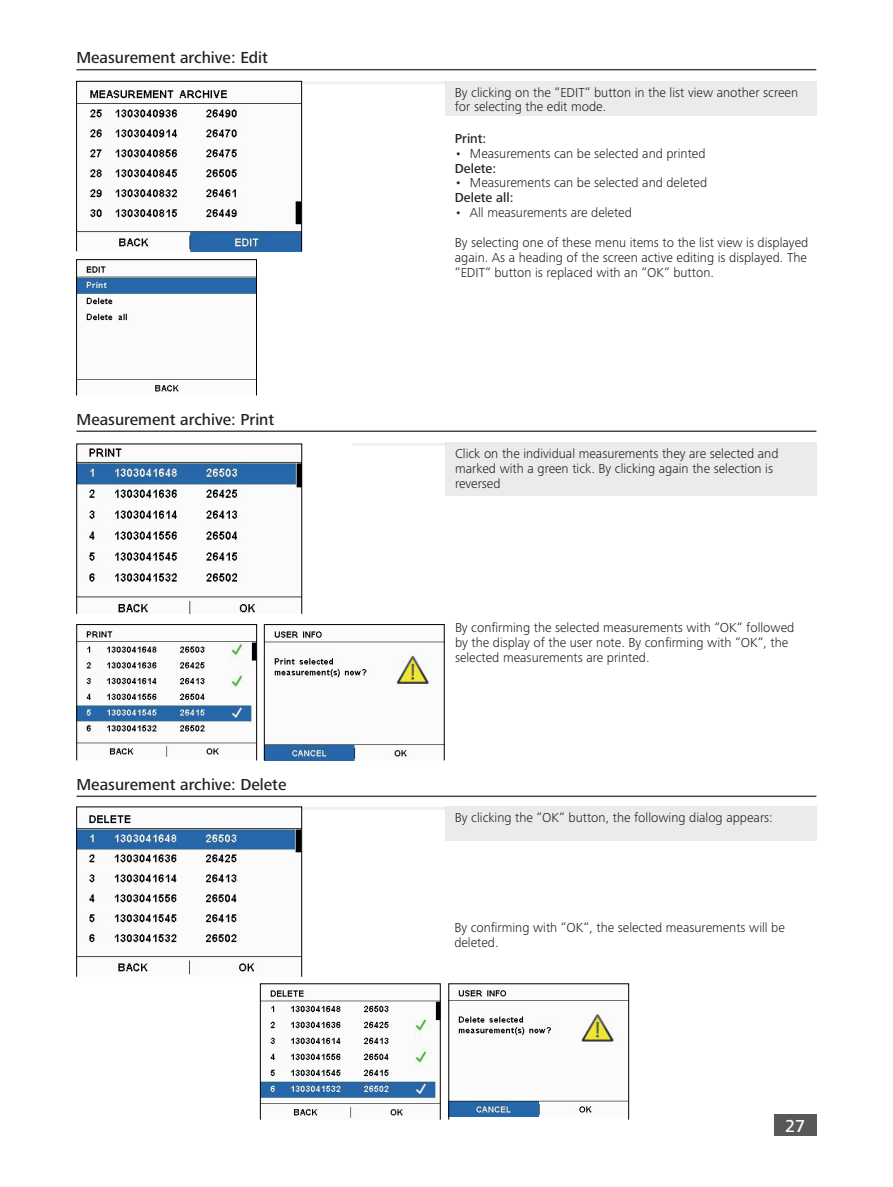
<style>
.page{position:relative;width:893px;height:1187px;background:#fff}
.page>*{position:absolute;margin:0;border:0;box-sizing:border-box;transform-origin:0 0}
.t1{font:500 18px "Frutiger Next IKA";color:#fff}
.t2{font:500 16.5px "Frutiger Next IKA";color:#231f20}
.t3{font:300 13.5px/14.9px "Frutiger Next IKA";color:#231f20}
.t4{font:500 13.5px "Frutiger Next IKA";color:#231f20}
</style>
<div class="page">
<div style="left:774px;top:1114px;width:42px;height:21px;background:#57585a"></div>
<hr style="left:76px;top:69px;width:740px;height:1px;background:#4d4542">
<div style="left:445px;top:81px;width:371px;height:34px;background:#ebebeb"></div>
<hr style="left:302px;top:81px;width:144px;height:3px;background:#4d4542">
<img style="left:78px;top:266px;width:177px;height:126px">
<div style="left:76px;top:259px;width:181px;height:137px;border:1px solid #000"></div>
<img style="left:78px;top:88px;width:222px;height:161px">
<div style="left:76px;top:81px;width:226px;height:170px;border:1px solid #000001"></div>
<hr style="left:76px;top:795px;width:740px;height:2px;background:#4d4542">
<div style="left:445px;top:806px;width:371px;height:34px;background:#ebebeb"></div>
<hr style="left:302px;top:806px;width:144px;height:3px;background:#4d4542">
<img style="left:78px;top:812px;width:222px;height:162px">
<div style="left:76px;top:806px;width:226px;height:170px;border:1px solid #000"></div>
<img style="left:262px;top:990px;width:177px;height:127px">
<div style="left:260px;top:983px;width:181px;height:136px;border:1px solid #000"></div>
<img style="left:450px;top:990px;width:177px;height:126px">
<hr style="left:77px;top:430px;width:739px;height:2px;background:#4d4542">
<div style="left:445px;top:443px;width:371px;height:53px;background:#ebebeb"></div>
<img style="left:78px;top:446px;width:222px;height:166px">
<hr style="left:352px;top:443px;width:94px;height:3px;background:#4d4542">
<img style="left:78px;top:631px;width:177px;height:126px">
<div style="left:76px;top:624px;width:181px;height:136px;border:1px solid #000"></div>
<img style="left:266px;top:631px;width:177px;height:127px">
<div style="left:264px;top:624px;width:181px;height:136px;border:1px solid #000"></div>
<p class="t2" style="left:76px;top:48px;width:193px">Measurement archive: Edit</p>
<p class="t2" style="left:77px;top:409px;width:199px">Measurement archive: Print</p>
<p class="t2" style="left:76px;top:774px;width:211px">Measurement archive: Delete</p>
<p class="t3" style="left:455px;top:85px;width:345px">By clicking on the “EDIT“ button in the list view another screen for selecting the edit mode.</p>
<p class="t4" style="left:455px;top:130px;width:33px">Print:</p>
<p class="t3" style="left:455px;top:146px;width:252px">• Measurements can be selected and printed</p>
<p class="t4" style="left:455px;top:160px;width:43px">Delete:</p>
<p class="t3" style="left:455px;top:175px;width:254px">• Measurements can be selected and deleted</p>
<p class="t4" style="left:455px;top:190px;width:60px">Delete all:</p>
<p class="t3" style="left:455px;top:198px;width:355px;line-height:29.7px">• All measurements are deleted<br>By selecting one of these menu items to the list view is displayed</p>
<p class="t3" style="left:455px;top:250px;width:354px">again. As a heading of the screen active editing is displayed. The “EDIT“ button is replaced with an “OK“ button.</p>
<p class="t3" style="left:455px;top:446px;width:325px">Click on the individual measurements they are selected and marked with a green tick. By clicking again the selection is reversed</p>
<p class="t3" style="left:455px;top:620px;width:341px">By confirming the selected measurements with “OK“ followed by the display of the user note. By confirming with “OK“, the selected measurements are printed.</p>
<p class="t3" style="left:455px;top:810px;width:319px">By clicking the “OK“ button, the following dialog appears:</p>
<p class="t3" style="left:454px;top:919px;width:332px">By confirming with “OK“, the selected measurements will be deleted.</p>
<h1 class="t1" style="left:785px;top:1115px;width:22px">27</h1>
</div>
